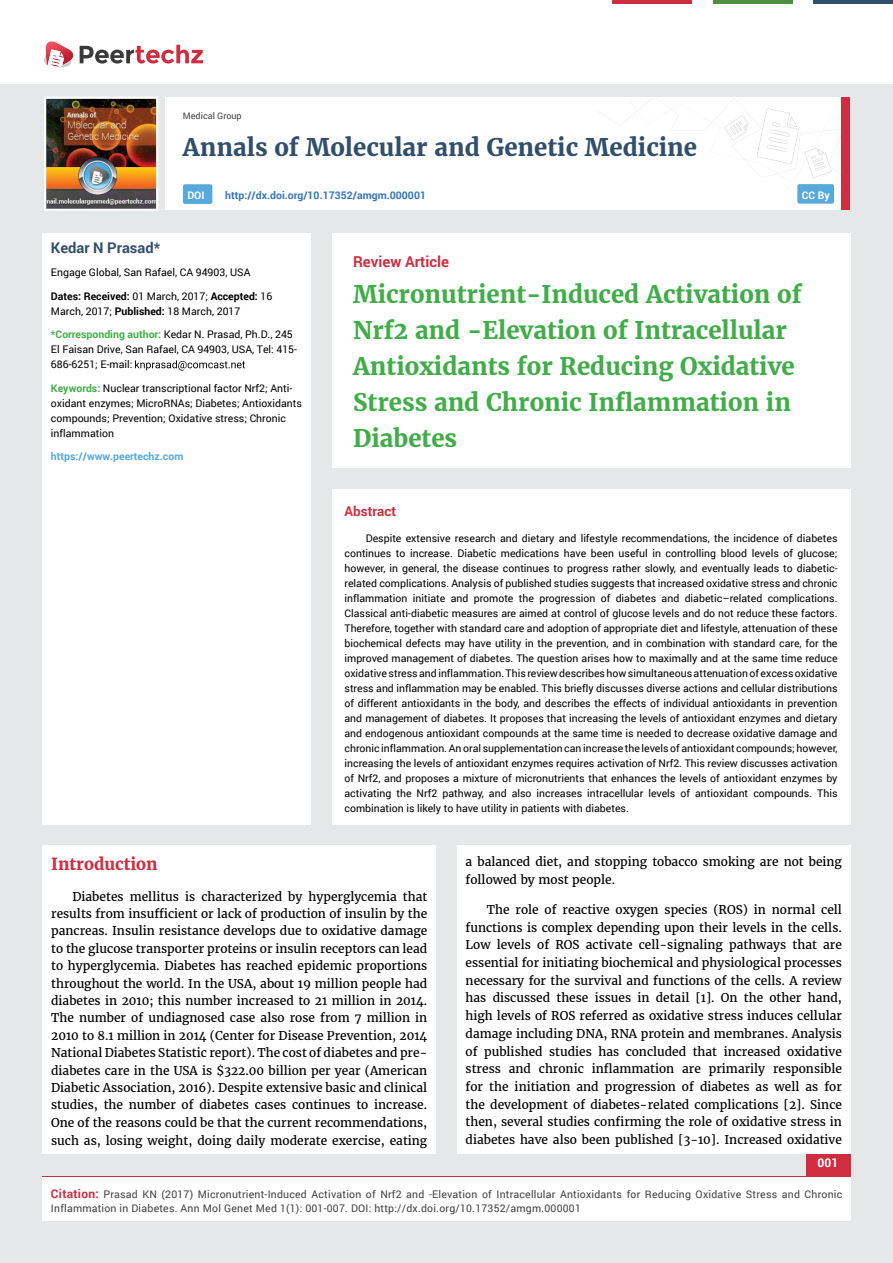
<style>
.page{position:relative;width:893px;height:1263px;background:#e6e7e8}
.page>*{position:absolute;margin:0;border:0;box-sizing:border-box;transform-origin:0 0}
.t1{font:700 24px/36px "Merriweather";color:#41ad49}
.t2{font:700 24px "Merriweather";color:#314e6b}
.t3{font:700 16.5px "Merriweather";color:#cf2e41}
.t4{font:700 15px "Roboto";color:#cf2e41}
.t5{font:700 14.7px "Roboto";color:#314e6b}
.t6{font:700 13.5px "Roboto";color:#cf2e41}
.t7{font:12px/17.4px "Merriweather";color:#000;text-align:justify}
.t8{font:700 12px "Roboto";color:#fff}
.t9{font:10.5px/15px "Roboto";color:#000}
.t10{font:10.5px/13.5px "Roboto";letter-spacing:.02em;color:#414042}
.t11{font:700 10.5px "Roboto";color:#3676b9}
.t12{font:700 10.5px "Roboto";color:#56a8dd}
.t13{font:700 10.5px "Roboto";color:#fff}
.t14{font:9px "Roboto";color:#414042}
.s1{font-weight:700}
.s2{font-weight:700;color:#41ad49}
.s3{font-weight:700;font-size:12px;color:#cf2e41}
</style>
<div class="page">
<div style="left:165px;top:98px;width:684px;height:112px;background:#fff"></div>
<svg style="left:596px;top:99px;width:245px;height:79px"></svg>
<div style="left:841px;top:98px;width:8px;height:112px;background:#cf2e41"></div>
<img style="left:44px;top:97px;width:114px;height:114px">
<div style="left:0;top:0;width:893px;height:83px;background:#fff"></div>
<svg style="left:44px;top:41px;width:159px;height:27px"></svg>
<div style="left:797px;top:184px;width:37px;height:20px;background:#56a8dd;border-radius:2px"></div>
<hr style="left:713px;top:0;width:79px;height:3px;background:#4d9041">
<hr style="left:612px;top:0;width:80px;height:3px;background:#cf2e41">
<hr style="left:813px;top:0;width:80px;height:3px;background:#314e6b">
<div style="left:806px;top:1154px;width:44px;height:51px;background:#cf2e41"></div>
<div style="left:42px;top:1177px;width:809px;height:43px;background:#fff"></div>
<div style="left:183px;top:184px;width:29px;height:20px;background:#56a8dd;border-radius:2px"></div>
<div style="left:332px;top:233px;width:518px;height:235px;background:#fff"></div>
<div style="left:42px;top:233px;width:269px;height:591px;background:#fff"></div>
<svg style="left:135px;top:360px;width:110px;height:11px"></svg>
<div style="left:43px;top:846px;width:393px;height:308px;background:#fff"></div>
<div style="left:457px;top:846px;width:393px;height:308px;background:#fff"></div>
<div style="left:332px;top:489px;width:518px;height:335px;background:#fff"></div>
<p class="t14" style="left:183px;top:110px;width:60px">Medical Group</p>
<h1 class="t2" style="left:183px;top:132px;width:516px">Annals of Molecular and Genetic Medicine</h1>
<p class="t13" style="left:187px;top:188px;width:19px">DOI</p>
<p class="t11" style="left:225px;top:188px;width:202px">http://dx.doi.org/10.17352/amgm.000001</p>
<p class="t13" style="left:802px;top:188px;width:29px">CC By</p>
<h3 class="t5" style="left:51px;top:237px;width:111px">Kedar N Prasad*</h3>
<p class="t9" style="left:51px;top:265px;width:201px">Engage Global, San Rafael, CA 94903, USA</p>
<p class="t9" style="left:51px;top:288px;width:223px"><span class="s1">Dates: Received:</span> 01 March, 2017; <span class="s1">Accepted:</span> 16<br>March, 2017; <span class="s1">Published:</span> 18 March, 2017</p>
<p class="t9" style="left:51px;top:327px;width:248px"><span class="s2">*Corresponding author:</span> Kedar N. Prasad, Ph.D., 245<br>El Faisan Drive, San Rafael, CA 94903, USA, Tel: 415-<br>686-6251; E-mail:</p>
<p class="t9" style="left:51px;top:380px;width:253px"><span class="s2">Keywords:</span> Nuclear transcriptional factor Nrf2; Anti&shy;oxidant enzymes; MicroRNAs; Diabetes; Antioxidants compounds; Prevention; Oxidative stress; Chronic inflammation</p>
<p class="t12" style="left:51px;top:449px;width:134px">https://www.peertechz.com</p>
<h3 class="t4" style="left:353px;top:251px;width:98px">Review Article</h3>
<h1 class="t1" style="left:353px;top:276px;width:450px">Micronutrient-Induced Activation of<br>Nrf2 and -Elevation of Intracellular<br>Antioxidants for Reducing Oxidative<br>Stress and Chronic Inflammation in<br>Diabetes</h1>
<p class="t6" style="left:344px;top:502px;width:53px">Abstract</p>
<p class="t9" style="left:344px;top:530px;width:494px;text-align:justify;text-indent:21px">Despite extensive research and dietary and lifestyle recommendations, the incidence of diabetes continues to increase. Diabetic medications have been useful in controlling blood levels of glucose; however, in general, the disease continues to progress rather slowly, and eventually leads to diabetic&shy;related complications. Analysis of published studies suggests that increased oxidative stress and chronic inflammation initiate and promote the progression of diabetes and diabetic–related complications.<br>Classical anti-diabetic measures are aimed at control of glucose levels and do not reduce these factors.<br>Therefore, together with standard care and adoption of appropriate diet and lifestyle, attenuation of these biochemical defects may have utility in the prevention, and in combination with standard care, for the improved management of diabetes. The question arises how to maximally and at the same time reduce oxidative stress and inflammation. This review describes how simultaneous attenuation of excess oxidative stress and inflammation may be enabled. This briefly discusses diverse actions and cellular distributions of different antioxidants in the body, and describes the effects of individual antioxidants in prevention and management of diabetes. It proposes that increasing the levels of antioxidant enzymes and dietary and endogenous antioxidant compounds at the same time is needed to decrease oxidative damage and chronic inflammation. An oral supplementation can increase the levels of antioxidant compounds; however, increasing the levels of antioxidant enzymes requires activation of Nrf2. This review discusses activation of Nrf2, and proposes a mixture of micronutrients that enhances the levels of antioxidant enzymes by activating the Nrf2 pathway, and also increases intracellular levels of antioxidant compounds. This combination is likely to have utility in patients with diabetes.</p>
<h2 class="t3" style="left:51px;top:854px;width:108px">Introduction</h2>
<p class="t7" style="left:51px;top:888px;width:378px;text-indent:21px">Diabetes mellitus is characterized by hyperglycemia that results from insufficient or lack of production of insulin by the pancreas. Insulin resistance develops due to oxidative damage to the glucose transporter proteins or insulin receptors can lead to hyperglycemia. Diabetes has reached epidemic proportions throughout the world. In the USA, about 19 million people had diabetes in 2010; this number increased to 21 million in 2014.<br>The number of undiagnosed case also rose from 7 million in 2010 to 8.1 million in 2014 (Center for Disease Prevention, 2014<br>National Diabetes Statistic report). The cost of diabetes and pre&shy;diabetes care in the USA is $322.00 billion per year (American Diabetic Association, 2016). Despite extensive basic and clinical studies, the number of diabetes cases continues to increase.<br>One of the reasons could be that the current recommendations, such as, losing weight, doing daily moderate exercise, eating</p>
<p class="t7" style="left:466px;top:853px;width:378px">a balanced diet, and stopping tobacco smoking are not being followed by most people.</p>
<p class="t7" style="left:466px;top:901px;width:378px;text-indent:21px">The role of reactive oxygen species (ROS) in normal cell functions is complex depending upon their levels in the cells.<br>Low levels of ROS activate cell-signaling pathways that are essential for initiating biochemical and physiological processes necessary for the survival and functions of the cells. A review has discussed these issues in detail [1]. On the other hand, high levels of ROS referred as oxidative stress induces cellular damage including DNA, RNA protein and membranes. Analysis of published studies has concluded that increased oxidative stress and chronic inflammation are primarily responsible for the initiation and progression of diabetes as well as for the development of diabetes-related complications [2]. Since then, several studies confirming the role of oxidative stress in diabetes have also been published [3-10]. Increased oxidative</p>
<p class="t8" style="left:817px;top:1154px;width:22px">001</p>
<p class="t10" style="left:51px;top:1188px;width:793px"><span class="s3">Citation:</span> Prasad KN (2017) Micronutrient-Induced Activation of Nrf2 and -Elevation of Intracellular Antioxidants for Reducing Oxidative Stress and Chronic<br>Inflammation in Diabetes. Ann Mol Genet Med 1(1): 001-007. DOI: http://dx.doi.org/10.17352/amgm.000001</p>
</div>
